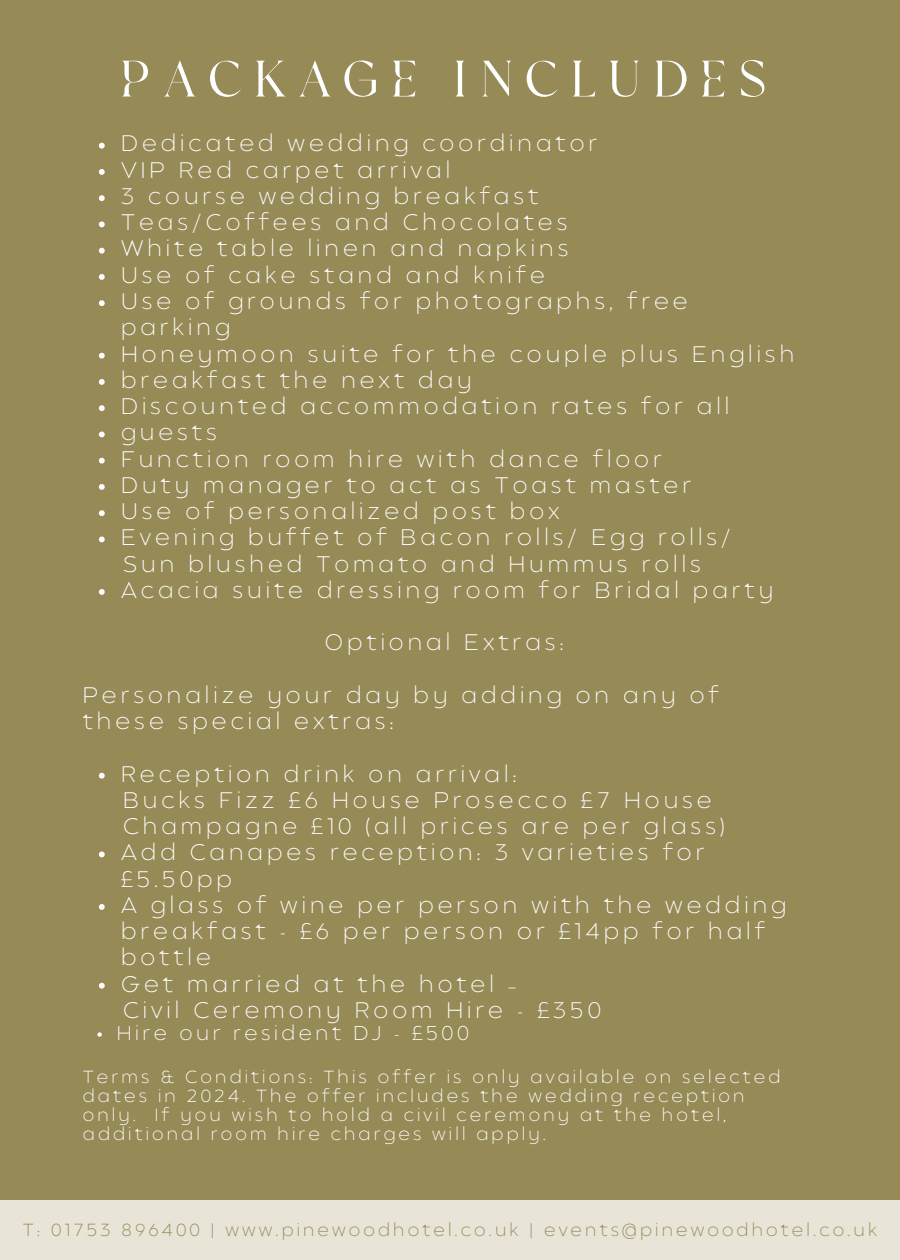
<style>
.page{position:relative;width:900px;height:1260px;background:#968a57}
.page>*{position:absolute;margin:0;border:0;box-sizing:border-box;transform-origin:0 0}
.t1{font:73px "Frunchy Serif";letter-spacing:.14em;color:#fff}
.t2{font:200 22.5px/26.2px "Balgin";letter-spacing:.18em;color:#fff}
.t3{font:200 20px "Balgin";letter-spacing:.18em;color:#fff}
.t4{font:200 17.5px/19px "Balgin";letter-spacing:.18em;color:#fff}
.t5{font:200 17.5px "Balgin";letter-spacing:.18em;color:#968a57}
</style>
<div class="page">
<svg style="left:99px;top:143px;width:6px;height:6px"></svg>
<svg style="left:99px;top:169px;width:6px;height:6px"></svg>
<svg style="left:99px;top:195px;width:6px;height:6px"></svg>
<svg style="left:99px;top:221px;width:6px;height:6px"></svg>
<svg style="left:99px;top:248px;width:6px;height:6px"></svg>
<svg style="left:99px;top:274px;width:6px;height:6px"></svg>
<svg style="left:99px;top:300px;width:6px;height:6px"></svg>
<svg style="left:99px;top:353px;width:6px;height:6px"></svg>
<svg style="left:99px;top:379px;width:6px;height:6px"></svg>
<svg style="left:99px;top:405px;width:6px;height:6px"></svg>
<svg style="left:99px;top:432px;width:6px;height:5px"></svg>
<svg style="left:99px;top:458px;width:6px;height:6px"></svg>
<svg style="left:99px;top:484px;width:6px;height:6px"></svg>
<svg style="left:99px;top:510px;width:6px;height:6px"></svg>
<svg style="left:99px;top:537px;width:6px;height:5px"></svg>
<svg style="left:99px;top:589px;width:6px;height:6px"></svg>
<svg style="left:99px;top:773px;width:6px;height:6px"></svg>
<svg style="left:99px;top:852px;width:6px;height:5px"></svg>
<svg style="left:99px;top:904px;width:6px;height:6px"></svg>
<svg style="left:99px;top:983px;width:6px;height:6px"></svg>
<svg style="left:97px;top:1032px;width:5px;height:5px"></svg>
<div style="left:0;top:1200px;width:900px;height:60px;background:#e8e4d7"></div>
<p class="t1" style="left:119px;top:45px;width:648px">PACKAGE INCLUDES</p>
<p class="t2" style="left:121px;top:133px;width:478px">Dedicated wedding coordinator</p>
<p class="t2" style="left:121px;top:159px;width:331px">VIP Red carpet arrival</p>
<p class="t2" style="left:121px;top:185px;width:419px">3 course wedding breakfast</p>
<p class="t2" style="left:121px;top:211px;width:448px">Teas/Coffees and Chocolates</p>
<p class="t2" style="left:121px;top:238px;width:449px">White table linen and napkins</p>
<p class="t2" style="left:121px;top:264px;width:425px">Use of cake stand and knife</p>
<p class="t2" style="left:121px;top:290px;width:568px">Use of grounds for photographs, free parking</p>
<p class="t2" style="left:121px;top:343px;width:675px">Honeymoon suite for the couple plus English</p>
<p class="t2" style="left:121px;top:369px;width:352px">breakfast the next day</p>
<p class="t2" style="left:121px;top:395px;width:610px">Discounted accommodation rates for all</p>
<p class="t2" style="left:121px;top:422px;width:97px">guests</p>
<p class="t2" style="left:121px;top:448px;width:542px">Function room hire with dance floor</p>
<p class="t2" style="left:121px;top:474px;width:572px">Duty manager to act as Toast master</p>
<p class="t2" style="left:121px;top:500px;width:440px">Use of personalized post box</p>
<p class="t2" style="left:121px;top:527px;width:612px">Evening buffet of Bacon rolls/ Egg rolls/</p>
<p class="t2" style="left:121px;top:579px;width:654px">Acacia suite dressing room for Bridal party</p>
<p class="t2" style="left:123px;top:553px;width:579px">Sun blushed Tomato and Hummus rolls</p>
<p class="t2" style="left:325px;top:632px;width:240px">Optional Extras:</p>
<p class="t2" style="left:83px;top:684px;width:637px">Personalize your day by adding on any of these special extras:</p>
<p class="t2" style="left:121px;top:763px;width:397px">Reception drink on arrival:</p>
<p class="t2" style="left:123px;top:789px;width:590px">Bucks Fizz £6 House Prosecco £7 House</p>
<p class="t2" style="left:123px;top:815px;width:603px">Champagne £10 (all prices are per glass)</p>
<p class="t2" style="left:121px;top:842px;width:585px">Add Canapes reception: 3 varieties for £5.50pp</p>
<p class="t2" style="left:121px;top:894px;width:666px">A glass of wine per person with the wedding breakfast - £6 per person or £14pp for half bottle</p>
<p class="t2" style="left:121px;top:973px;width:397px">Get married at the hotel –</p>
<p class="t3" style="left:117px;top:1025px;width:354px">Hire our resident DJ - £500</p>
<p class="t2" style="left:123px;top:999px;width:479px">Civil Ceremony Room Hire - £350</p>
<p class="t4" style="left:83px;top:1070px;width:699px">Terms &amp; Conditions: This offer is only available on selected dates in 2024. The offer includes the wedding reception only. If you wish to hold a civil ceremony at the hotel, additional room hire charges will apply.</p>
<p class="t5" style="left:23px;top:1223px;width:856px">T: 01753 896400 | www.pinewoodhotel.co.uk | events@pinewoodhotel.co.uk</p>
</div>
